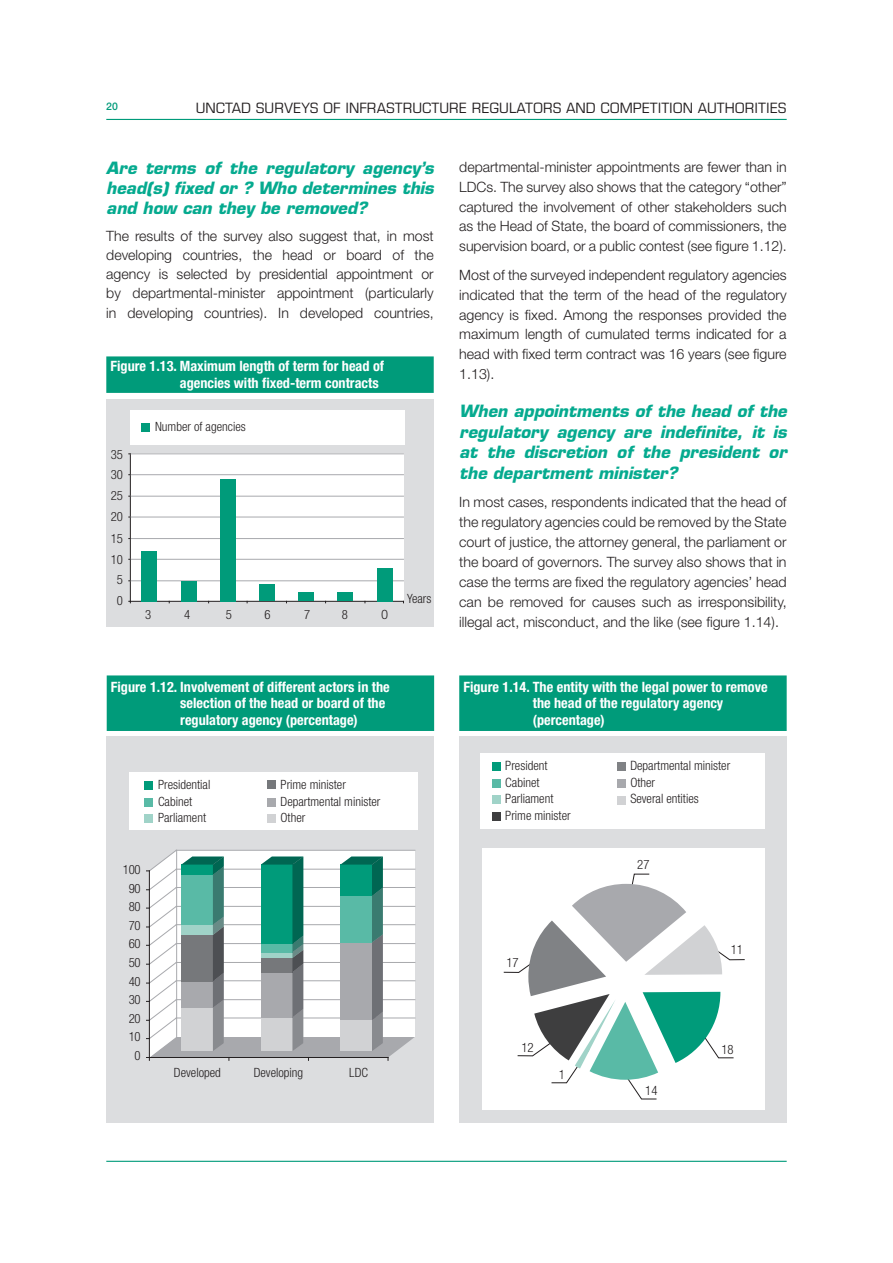
<style>
.page{position:relative;width:893px;height:1263px;background:#fff}
.page>*{position:absolute;margin:0;border:0;box-sizing:border-box;transform-origin:0 0}
.t1{font:italic 700 16.5px/20.7px "Eurostile LT Std";color:#05aa8f;text-align:justify}
.t2{font:300 14.25px/20px "Helvetica Neue LT Std";color:#231f20;text-align:justify}
.t3{font:700 condensed 14.25px/16.5px "Helvetica Neue LT Std";color:#fff}
.t4{font:condensed 14.25px "Eurostile LT Std";color:#231f20;scale:1.15 1}
.t5{font:300 condensed 12.9px/16.6px "Helvetica Neue LT Std";color:#231f20}
.t6{font:300 condensed 12.75px/16.6px "Helvetica Neue LT Std";color:#231f20}
.t7{font:500 10.5px "Helvetica Neue LT Std";color:#009b7a}
</style>
<div class="page">
<hr style="left:106px;top:119px;width:681px;height:1px;background:#009b7a">
<hr style="left:106px;top:1161px;width:681px;height:1px;background:#009b7a">
<div style="left:107px;top:675px;width:327px;height:56px;background:#009b7a"></div>
<div style="left:106px;top:736px;width:328px;height:387px;background:#dcdddf"></div>
<svg style="left:147px;top:850px;width:268px;height:210px;background:#b2c9c5"></svg>
<div style="left:130px;top:772px;width:288px;height:57px;background:#fff"></div>
<div style="left:144px;top:781px;width:9px;height:8px;background:#009b7a"></div>
<div style="left:144px;top:798px;width:9px;height:8px;background:#59baa6"></div>
<div style="left:144px;top:814px;width:9px;height:8px;background:#a0d3c8"></div>
<div style="left:267px;top:798px;width:9px;height:8px;background:#a8a9ad"></div>
<div style="left:267px;top:814px;width:9px;height:8px;background:#d1d2d4"></div>
<div style="left:267px;top:780px;width:9px;height:9px;background:#76787b"></div>
<div style="left:106px;top:356px;width:328px;height:37px;background:#009b7a"></div>
<div style="left:107px;top:399px;width:327px;height:227px;background:#dcdddf"></div>
<div style="left:130px;top:410px;width:275px;height:35px;background:#fff"></div>
<div style="left:142px;top:423px;width:8px;height:8px;background:#009b7a"></div>
<div style="left:131px;top:454px;width:273px;height:147px;background:#fff"></div>
<hr style="left:130px;top:454px;width:1px;height:147px;background:#231f20">
<hr style="left:130px;top:601px;width:273px;height:1px;background:#231f20">
<hr style="left:130px;top:580px;width:273px;height:1px;background:#a8a9ad">
<hr style="left:130px;top:559px;width:273px;height:1px;background:#a8a9ad">
<hr style="left:130px;top:538px;width:273px;height:1px;background:#a8a9ad">
<hr style="left:130px;top:517px;width:273px;height:1px;background:#a8a9ad">
<hr style="left:130px;top:496px;width:273px;height:1px;background:#a8a9ad">
<hr style="left:130px;top:474px;width:273px;height:1px;background:#a8a9ad">
<hr style="left:130px;top:454px;width:273px;height:1px;background:#a8a9ad">
<div style="left:142px;top:551px;width:15px;height:50px;background:#009b7a"></div>
<div style="left:181px;top:581px;width:15px;height:20px;background:#009b7a"></div>
<div style="left:259px;top:584px;width:15px;height:17px;background:#009b7a"></div>
<div style="left:299px;top:592px;width:15px;height:9px;background:#009b7a"></div>
<div style="left:337px;top:592px;width:15px;height:9px;background:#009b7a"></div>
<div style="left:377px;top:568px;width:15px;height:33px;background:#009b7a"></div>
<div style="left:220px;top:479px;width:15px;height:122px;background:#009b7a"></div>
<div style="left:459px;top:675px;width:328px;height:56px;background:#009b7a"></div>
<div style="left:459px;top:736px;width:328px;height:387px;background:#dcdddf"></div>
<div style="left:482px;top:849px;width:282px;height:261px;background:#fff"></div>
<div style="left:480px;top:753px;width:285px;height:75px;background:#fff"></div>
<div style="left:492px;top:762px;width:8px;height:9px;background:#009b7a"></div>
<div style="left:492px;top:779px;width:8px;height:8px;background:#59baa6"></div>
<div style="left:492px;top:795px;width:8px;height:9px;background:#a0d3c8"></div>
<div style="left:617px;top:762px;width:8px;height:9px;background:#808285"></div>
<div style="left:617px;top:796px;width:8px;height:8px;background:#d1d2d4"></div>
<div style="left:617px;top:779px;width:8px;height:8px;background:#a8a9ad"></div>
<div style="left:492px;top:812px;width:8px;height:9px;background:#3e3e3f"></div>
<svg style="left:503px;top:874px;width:242px;height:225px"></svg>
<p class="t7" style="left:106px;top:100px;width:13px">20</p>
<p class="t4" style="left:196px;top:99px;width:515px">UNCTAD SURVEYS OF INFRASTRUCTURE REGULATORS AND COMPETITION AUTHORITIES</p>
<p class="t1" style="left:106px;top:158px;width:329px;line-height:19.8px">Are terms of the regulatory agency’s head(s) fixed or ? Who determines this and how can they be removed?</p>
<p class="t2" style="left:106px;top:226px;width:329px;line-height:19px">The results of the survey also suggest that, in most developing countries, the head or board of the agency is selected by presidential appointment or by departmental-minister appointment (particularly in developing countries). In developed countries,</p>
<p class="t3" style="left:180px;top:358px;width:206px;text-indent:-69px">Figure 1.13. Maximum length of term for head of agencies with fixed-term contracts</p>
<p class="t6" style="left:155px;top:418px;width:92px">Number of agencies</p>
<p class="t6" style="left:111px;top:446px;width:14px">35</p>
<p class="t6" style="left:111px;top:466px;width:14px">30</p>
<p class="t6" style="left:111px;top:487px;width:14px">25</p>
<p class="t6" style="left:111px;top:508px;width:14px">20</p>
<p class="t6" style="left:111px;top:530px;width:14px">15</p>
<p class="t6" style="left:111px;top:551px;width:14px">10</p>
<p class="t6" style="left:117px;top:571px;width:8px">5</p>
<p class="t6" style="left:117px;top:592px;width:8px">0</p>
<p class="t6" style="left:145px;top:606px;width:8px">3</p>
<p class="t6" style="left:184px;top:606px;width:8px">4</p>
<p class="t6" style="left:226px;top:606px;width:8px">5</p>
<p class="t6" style="left:265px;top:606px;width:8px">6</p>
<p class="t6" style="left:304px;top:606px;width:8px">7</p>
<p class="t6" style="left:342px;top:606px;width:8px">8</p>
<p class="t6" style="left:381px;top:606px;width:9px">O</p>
<p class="t6" style="left:407px;top:590px;width:26px">Years</p>
<p class="t3" style="left:180px;top:678px;width:211px;text-indent:-69px">Figure 1.12. Involvement of different actors in the selection of the head or board of the regulatory agency (percentage)</p>
<p class="t6" style="left:123px;top:861px;width:19px">100</p>
<p class="t6" style="left:129px;top:880px;width:14px">90</p>
<p class="t6" style="left:129px;top:898px;width:14px">80</p>
<p class="t6" style="left:129px;top:917px;width:14px">70</p>
<p class="t6" style="left:129px;top:935px;width:14px">60</p>
<p class="t6" style="left:129px;top:954px;width:14px">50</p>
<p class="t6" style="left:129px;top:973px;width:14px">40</p>
<p class="t6" style="left:129px;top:991px;width:14px">30</p>
<p class="t6" style="left:129px;top:1010px;width:14px">20</p>
<p class="t6" style="left:129px;top:1028px;width:14px">10</p>
<p class="t6" style="left:135px;top:1047px;width:8px">0</p>
<p class="t6" style="left:158px;top:776px;width:54px">Presidential<br>Cabinet<br>Parliament</p>
<p class="t6" style="left:281px;top:775px;width:67px">Prime minister</p>
<p class="t6" style="left:281px;top:793px;width:101px;line-height:16.2px">Departmental minister<br>Other</p>
<p class="t6" style="left:174px;top:1064px;width:48px">Developed</p>
<p class="t6" style="left:254px;top:1064px;width:51px">Developing</p>
<p class="t6" style="left:349px;top:1064px;width:20px">LDC</p>
<p class="t2" style="left:459px;top:156px;width:329px">departmental-minister appointments are fewer than in LDCs. The survey also shows that the category “other” captured the involvement of other stakeholders such as the Head of State, the board of commissioners, the supervision board, or a public contest (see figure 1.12).</p>
<p class="t2" style="left:459px;top:264px;width:329px">Most of the surveyed independent regulatory agencies indicated that the term of the head of the regulatory agency is fixed. Among the responses provided the maximum length of cumulated terms indicated for a head with fixed term contract was 16 years (see figure 1.13).</p>
<p class="t1" style="left:459px;top:401px;width:329px">When appointments of the head of the regulatory agency are indefinite, it is at the discretion of the president or the department minister?</p>
<p class="t2" style="left:459px;top:492px;width:329px">In most cases, respondents indicated that the head of the regulatory agencies could be removed by the State court of justice, the attorney general, the parliament or the board of governors. The survey also shows that in case the terms are fixed the regulatory agencies’ head can be removed for causes such as irresponsibility, illegal act, misconduct, and the like (see figure 1.14).</p>
<p class="t3" style="left:533px;top:678px;width:237px;text-indent:-69px">Figure 1.14. The entity with the legal power to remove the head of the regulatory agency (percentage)</p>
<p class="t5" style="left:505px;top:757px;width:50px">President<br>Cabinet<br>Parliament</p>
<p class="t5" style="left:630px;top:757px;width:101px">Departmental minister</p>
<p class="t5" style="left:630px;top:774px;width:26px">Other</p>
<p class="t5" style="left:630px;top:790px;width:70px">Several entities</p>
<p class="t5" style="left:505px;top:807px;width:67px">Prime minister</p>
<p class="t5" style="left:637px;top:856px;width:14px">27</p>
<p class="t5" style="left:645px;top:1081px;width:14px">14</p>
<p class="t5" style="left:721px;top:1041px;width:14px">18</p>
</div>
